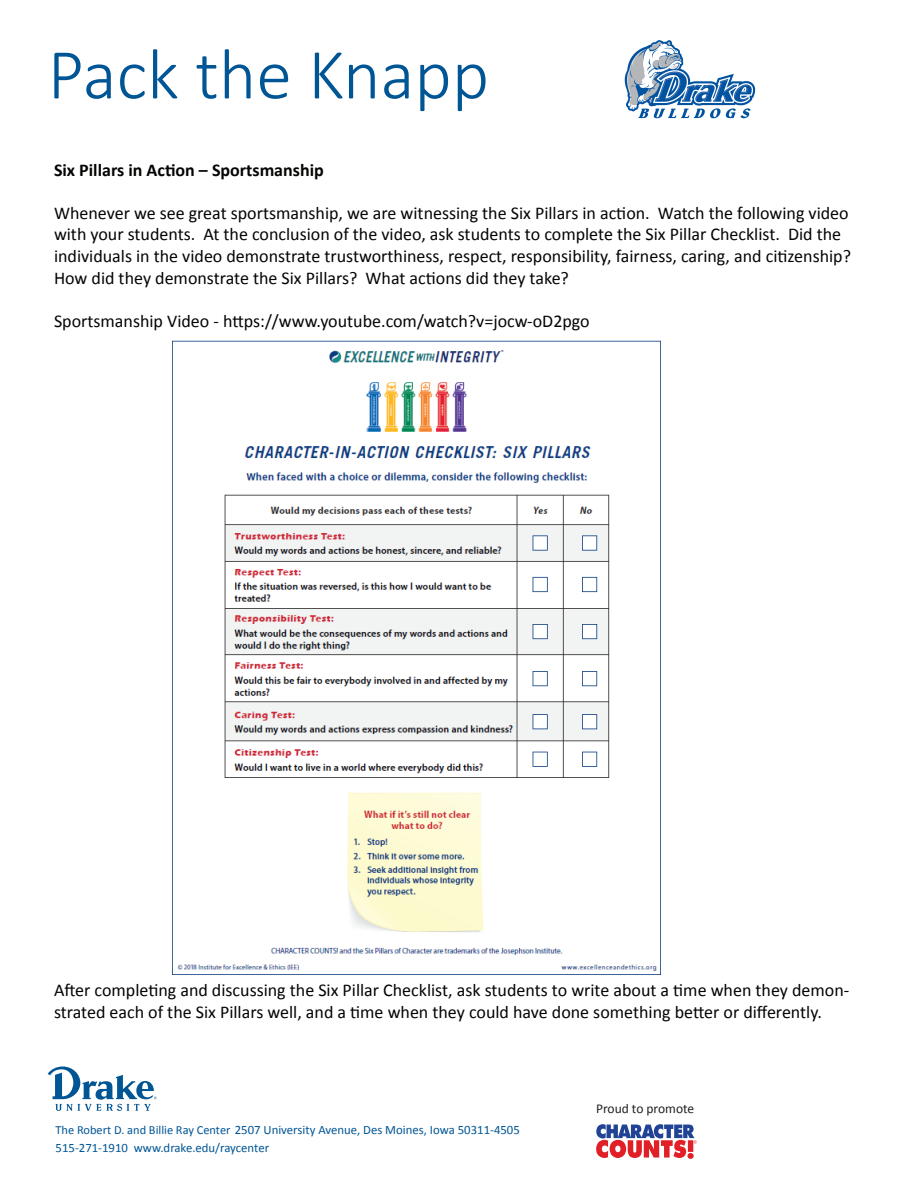
<style>
.page{position:relative;width:918px;height:1188px;background:#fff}
.page>*{position:absolute;margin:0;border:0;box-sizing:border-box;transform-origin:0 0}
.t1{font:300 72px "Calibri";color:#005595}
.t2{font:18px/21.6px "Calibri";color:#040503}
.t3{font:700 18px "Calibri";color:#040503}
.t4{font:13.5px "Calibri";color:#231f20}
.t5{font:12.75px/18px "Calibri";color:#005595}
.s1{font-size:12.3px}
</style>
<div class="page">
<img style="left:624px;top:40px;width:132px;height:79px">
<svg style="left:48px;top:1066px;width:109px;height:45px"></svg>
<svg style="left:596px;top:1124px;width:101px;height:35px"></svg>
<img style="left:172px;top:340px;width:489px;height:635px">
<h1 class="t1" style="left:48px;top:30px;width:443px">Pack the Knapp</h1>
<p class="t3" style="left:54px;top:158px;width:271px">Six Pillars in Action – Sportsmanship</p>
<p class="t2" style="left:54px;top:202px;width:799px">Whenever we see great sportsmanship, we are witnessing the Six Pillars in action. Watch the following video with your students. At the conclusion of the video, ask students to complete the Six Pillar Checklist. Did the individuals in the video demonstrate trustworthiness, respect, responsibility, fairness, caring, and citizenship?<br>How did they demonstrate the Six Pillars? What actions did they take?</p>
<p class="t2" style="left:54px;top:310px;width:537px">Sportsmanship Video - https://www.youtube.com/watch?v=jocw-oD2pgo</p>
<p class="t2" style="left:54px;top:980px;width:797px">After completing and discussing the Six Pillar Checklist, ask students to write about a time when they demon&shy;strated each of the Six Pillars well, and a time when they could have done something better or differently.</p>
<p class="t5" style="left:56px;top:1121px;width:466px"><span class="s1">The Robert D. and Billie Ray Center</span> 2507 University Avenue, Des Moines, Iowa 50311-4505<br>515-271-1910 www.drake.edu/raycenter</p>
<p class="t4" style="left:596px;top:1100px;width:100px">Proud to promote</p>
</div>
